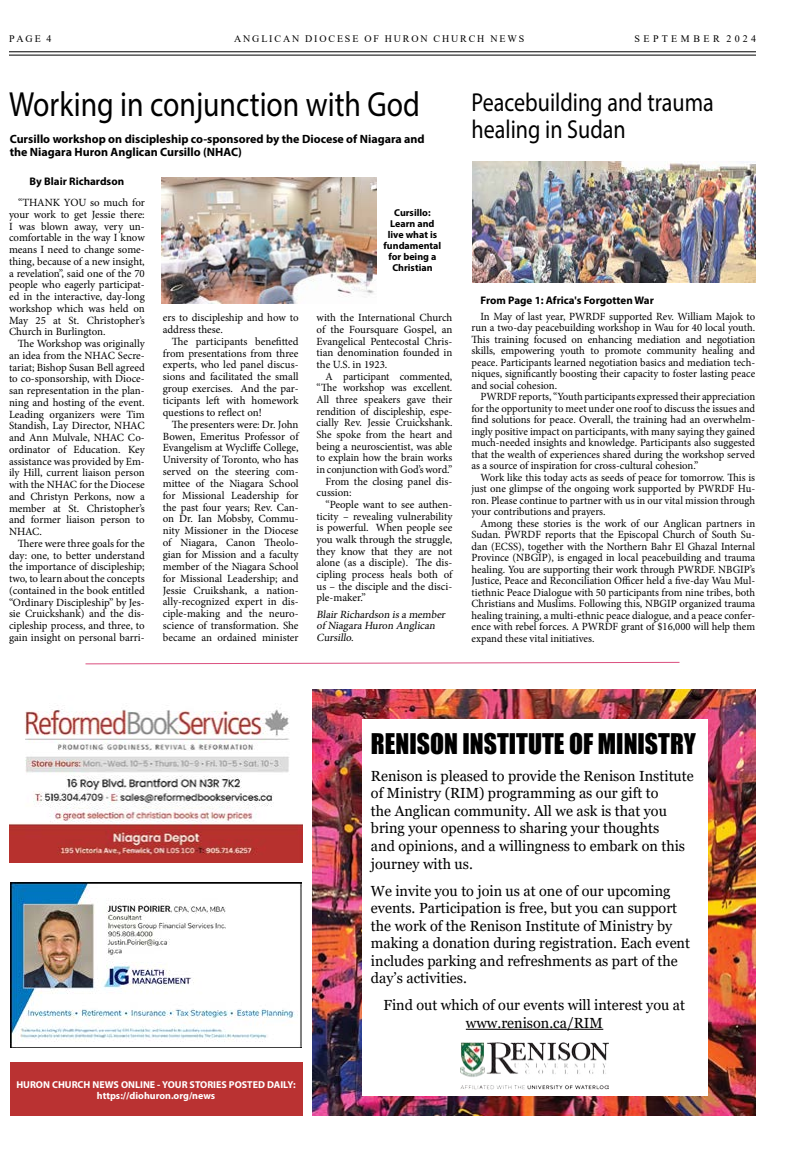
<style>
.page{position:relative;width:792px;height:1152px;background:#fff}
.page>*{position:absolute;margin:0;border:0;box-sizing:border-box;transform-origin:0 0}
.t1{font:35px "Myriad Pro";color:#000;scale:.85 1}
.t2{font:26.1px "Impact";color:#000}
.t3{font:26px/27px "Myriad Pro";color:#000;scale:.85 1}
.t4{font:14.6px/17.6px "Georgia";color:#000}
.t5{font:700 12px/13px "Myriad Pro";color:#000}
.t6{font:11px/11.7px "Minion Pro";color:#000;text-align:justify}
.t7{font:11px "Minion Pro";color:#000;scale:.96 1}
.t8{font:700 11px "Myriad Pro";color:#000}
.t9{font:700 10px/11px "Myriad Pro";color:#fff;text-align:center}
.t10{font:700 10px/11px "Myriad Pro";color:#000;text-align:center}
.t11{font:10px "Times New Roman";letter-spacing:.185em;color:#000}
</style>
<div class="page">
<hr style="left:9px;top:51px;width:747px;height:1px;background:#000">
<hr style="left:9px;top:55px;width:747px;height:1px;background:#000">
<img style="left:313px;top:690px;width:443px;height:426px">
<div style="left:362px;top:719px;width:346px;height:377px;background:#fff"></div>
<img style="left:460px;top:1042px;width:148px;height:48px">
<hr style="left:466px;top:1029px;width:137px;height:1px;background:#000">
<img style="left:10px;top:705px;width:292px;height:157px">
<svg style="left:85px;top:661px;width:595px;height:4px"></svg>
<img style="left:10px;top:882px;width:292px;height:166px">
<div style="left:10px;top:1063px;width:292px;height:53px;background:#ba3232"></div>
<img style="left:162px;top:178px;width:215px;height:126px">
<img style="left:472px;top:161px;width:283px;height:121px">
<p class="t11" style="left:9px;top:32px;width:44px">PAGE 4</p>
<p class="t11" style="left:234px;top:32px;width:292px">ANGLICAN DIOCESE OF HURON CHURCH NEWS</p>
<p class="t11" style="left:634px;top:32px;width:123px">S E P T E M B E R 2 0 2 4</p>
<h1 class="t1" style="left:9px;top:83px;width:485px">Working in conjunction with God</h1>
<p class="t5" style="left:10px;top:132px;width:416px">Cursillo workshop on discipleship co-sponsored by the Diocese of Niagara and the Niagara Huron Anglican Cursillo (NHAC)</p>
<p class="t8" style="left:30px;top:175px;width:96px">By Blair Richardson</p>
<p class="t6" style="left:9px;top:197px;width:137px;text-indent:9px">“THANK YOU so much for your work to get Jessie there:<br>I was blown away, very un&shy;comfortable in the way I know means I need to change some&shy;thing, because of a new insight, a revelation”, said one of the 70 people who eagerly participat&shy;ed in the interactive, day-long workshop which was held on May 25 at St. Christopher’s Church in Burlington.</p>
<p class="t6" style="left:9px;top:338px;width:137px;text-indent:9px">The Workshop was originally an idea from the NHAC Secre&shy;tariat; Bishop Susan Bell agreed to co-sponsorship, with Dioce&shy;san representation in the plan&shy;ning and hosting of the event.<br>Leading organizers were Tim Standish, Lay Director, NHAC and Ann Mulvale, NHAC Co&shy;ordinator of Education. Key assistance was provided by Em&shy;ily Hill, current liaison person with the NHAC for the Diocese and Christyn Perkons, now a member at St. Christopher’s and former liaison person to NHAC.</p>
<p class="t6" style="left:9px;top:538px;width:137px;text-indent:9px">There were three goals for the day: one, to better understand the importance of discipleship; two, to learn about the concepts (contained in the book entitled “Ordinary Discipleship” by Jes&shy;sie Cruickshank) and the dis&shy;cipleship process, and three, to gain insight on personal barri-</p>
<p class="t6" style="left:163px;top:312px;width:137px">ers to discipleship and how to address these.</p>
<p class="t6" style="left:163px;top:335px;width:137px;text-indent:9px">The participants benefitted from presentations from three experts, who led panel discus&shy;sions and facilitated the small group exercises. And the par&shy;ticipants left with homework questions to reflect on!</p>
<p class="t6" style="left:163px;top:418px;width:137px;text-indent:9px">The presenters were: Dr. John Bowen, Emeritus Professor of Evangelism at Wycliffe College, University of Toronto, who has served on the steering com&shy;mittee of the Niagara School for Missional Leadership for the past four years; Rev. Can&shy;on Dr. Ian Mobsby, Commu&shy;nity Missioner in the Diocese of Niagara, Canon Theolo&shy;gian for Mission and a faculty member of the Niagara School for Missional Leadership; and Jessie Cruikshank, a nation&shy;ally-recognized expert in dis&shy;ciple-making and the neuro&shy;science of transformation. She became an ordained minister</p>
<p class="t10" style="left:384px;top:207px;width:59px">Cursillo:<br>Learn and live what is fundamental for being a<br>Christian</p>
<p class="t6" style="left:317px;top:312px;width:137px">with the International Church of the Foursquare Gospel, an Evangelical Pentecostal Chris&shy;tian denomination founded in the U.S. in 1923.</p>
<p class="t7" style="left:326px;top:369px;width:134px">A participant commented,</p>
<p class="t7" style="left:317px;top:380px;width:143px">“The workshop was excellent.</p>
<p class="t7" style="left:317px;top:392px;width:143px">All three speakers gave their</p>
<p class="t7" style="left:317px;top:404px;width:143px">rendition of discipleship, espe-</p>
<p class="t7" style="left:317px;top:415px;width:143px">cially Rev. Jessie Cruickshank.</p>
<p class="t7" style="left:317px;top:427px;width:143px">She spoke from the heart and</p>
<p class="t7" style="left:317px;top:439px;width:143px">being a neuroscientist, was able</p>
<p class="t7" style="left:317px;top:450px;width:143px">to explain how the brain works</p>
<p class="t7" style="left:317px;top:462px;width:143px">in conjunction with God’s word.”</p>
<p class="t6" style="left:326px;top:475px;width:128px">From the closing panel dis-</p>
<p class="t6" style="left:317px;top:487px;width:37px">cussion:</p>
<p class="t6" style="left:326px;top:499px;width:128px">“People want to see authen-</p>
<p class="t6" style="left:317px;top:510px;width:137px">ticity – revealing vulnerability</p>
<p class="t6" style="left:317px;top:522px;width:137px">is powerful. When people see</p>
<p class="t6" style="left:317px;top:534px;width:137px">you walk through the struggle,</p>
<p class="t6" style="left:317px;top:545px;width:137px">they know that they are not</p>
<p class="t6" style="left:317px;top:557px;width:137px">alone (as a disciple). The dis-</p>
<p class="t6" style="left:317px;top:569px;width:137px">cipling process heals both of</p>
<p class="t6" style="left:317px;top:580px;width:137px">us – the disciple and the disci-</p>
<p class="t6" style="left:317px;top:592px;width:51px">ple-maker.”</p>
<p class="t6" style="left:317px;top:608px;width:132px;text-align:left">Blair Richardson is a member of Niagara Huron Anglican<br>Cursillo.</p>
<h3 class="t3" style="left:472px;top:88px;width:287px">Peacebuilding and trauma healing in Sudan</h3>
<p class="t8" style="left:481px;top:293px;width:175px">From Page 1: Africa's Forgotten War</p>
<p class="t6" style="left:472px;top:311px;width:285px;text-indent:9px">In May of last year, PWRDF supported Rev. William Majok to run a two-day peacebuilding workshop in Wau for 40 local youth.<br>This training focused on enhancing mediation and negotiation skills, empowering youth to promote community healing and peace. Participants learned negotiation basics and mediation tech&shy;niques, significantly boosting their capacity to foster lasting peace and social cohesion.</p>
<p class="t6" style="left:472px;top:391px;width:285px;text-indent:9px">PWRDF reports, “Youth participants expressed their appreciation for the opportunity to meet under one roof to discuss the issues and find solutions for peace. Overall, the training had an overwhelm&shy;ingly positive impact on participants, with many saying they gained much-needed insights and knowledge. Participants also suggested that the wealth of experiences shared during the workshop served as a source of inspiration for cross-cultural cohesion.”</p>
<p class="t6" style="left:472px;top:472px;width:285px;text-indent:9px">Work like this today acts as seeds of peace for tomorrow. This is just one glimpse of the ongoing work supported by PWRDF Hu&shy;ron. Please continue to partner with us in our vital mission through your contributions and prayers.</p>
<p class="t6" style="left:472px;top:518px;width:285px;text-indent:9px">Among these stories is the work of our Anglican partners in Sudan. PWRDF reports that the Episcopal Church of South Su&shy;dan (ECSS), together with the Northern Bahr El Ghazal Internal Province (NBGIP), is engaged in local peacebuilding and trauma healing. You are supporting their work through PWRDF. NBGIP’s Justice, Peace and Reconciliation Officer held a five-day Wau Mul&shy;tiethnic Peace Dialogue with 50 participants from nine tribes, both Christians and Muslims. Following this, NBGIP organized trauma healing training, a multi-ethnic peace dialogue, and a peace confer&shy;ence with rebel forces. A PWRDF grant of $16,000 will help them expand these vital initiatives.</p>
<p class="t9" style="left:16px;top:1078px;width:281px">HURON CHURCH NEWS ONLINE - YOUR STORIES POSTED DAILY: https://diohuron.org/news</p>
<h2 class="t2" style="left:371px;top:723px;width:327px">RENISON INSTITUTE OF MINISTRY</h2>
<p class="t4" style="left:371px;top:767px;width:324px">Renison is pleased to provide the Renison Institute of Ministry (RIM) programming as our gift to<br>the Anglican community. All we ask is that you bring your openness to sharing your thoughts<br>and opinions, and a willingness to embark on this journey with us.</p>
<p class="t4" style="left:371px;top:882px;width:321px">We invite you to join us at one of our upcoming events. Participation is free, but you can support the work of the Renison Institute of Ministry by making a donation during registration. Each event includes parking and refreshments as part of the day’s activities.</p>
<h3 class="t4" style="left:383px;top:997px;width:303px;text-align:center">Find out which of our events will interest you at www.renison.ca/RIM</h3>
</div>
